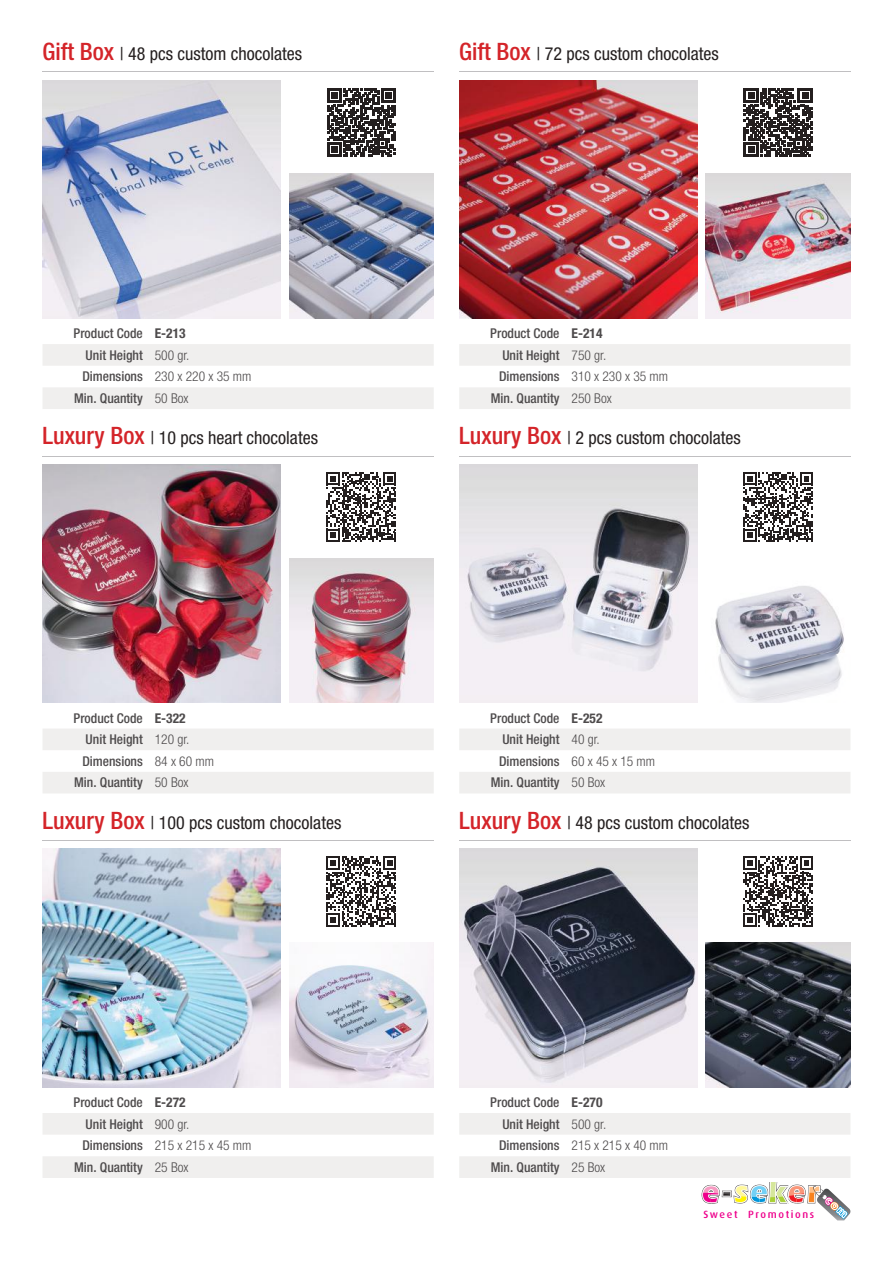
<style>
.page{position:relative;width:893px;height:1263px;background:#fff}
.page>*{position:absolute;margin:0;border:0;box-sizing:border-box;transform-origin:0 0}
.t1{font:condensed 18px "Helvetica Neue LT Pro";color:#241f1f}
.t2{font:500 condensed 13.5px "Helvetica Neue LT Pro";color:#4e4b4c}
.t3{font:300 condensed 13.5px "Helvetica Neue LT Pro";color:#4e4b4c}
.t4{font:500 10.5px "Dax";letter-spacing:.155em;color:#ee008c}
.s1{font-weight:500;font-size:24px;color:#d42429}
.s2{font-weight:700}
.s3{font-weight:300}
.s4{font-weight:500}
</style>
<div class="page">
<svg style="left:43px;top:344px;width:391px;height:65px"></svg>
<img style="left:43px;top:80px;width:238px;height:238px">
<img style="left:289px;top:174px;width:145px;height:144px">
<svg style="left:327px;top:88px;width:69px;height:69px"></svg>
<hr style="left:43px;top:72px;width:391px;height:1px;background:#c0bfc1">
<svg style="left:459px;top:344px;width:391px;height:65px"></svg>
<img style="left:459px;top:80px;width:238px;height:238px">
<img style="left:706px;top:174px;width:144px;height:144px">
<svg style="left:744px;top:88px;width:68px;height:69px"></svg>
<hr style="left:459px;top:72px;width:391px;height:1px;background:#c0bfc1">
<svg style="left:43px;top:1113px;width:391px;height:65px"></svg>
<img style="left:43px;top:849px;width:238px;height:238px">
<img style="left:289px;top:942px;width:145px;height:145px">
<svg style="left:326px;top:856px;width:70px;height:70px"></svg>
<hr style="left:43px;top:840px;width:391px;height:1px;background:#c0bfc1">
<svg style="left:459px;top:1113px;width:392px;height:107px"></svg>
<img style="left:459px;top:849px;width:238px;height:238px">
<img style="left:706px;top:942px;width:144px;height:145px">
<svg style="left:743px;top:856px;width:70px;height:70px"></svg>
<hr style="left:459px;top:840px;width:391px;height:1px;background:#c0bfc1">
<svg style="left:43px;top:729px;width:391px;height:64px"></svg>
<img style="left:43px;top:464px;width:238px;height:239px">
<img style="left:289px;top:558px;width:145px;height:145px">
<svg style="left:326px;top:472px;width:70px;height:70px"></svg>
<hr style="left:43px;top:456px;width:391px;height:1px;background:#c0bfc1">
<svg style="left:459px;top:729px;width:391px;height:64px"></svg>
<img style="left:459px;top:464px;width:238px;height:239px">
<img style="left:715px;top:586px;width:129px;height:117px">
<svg style="left:743px;top:472px;width:70px;height:70px"></svg>
<hr style="left:459px;top:456px;width:391px;height:1px;background:#c0bfc1">
<h1 class="t1" style="left:43px;top:43px;width:261px"><span class="s1">Gift Box</span> | 48 pcs custom chocolates</h1>
<p class="t2" style="left:74px;top:325px;width:114px">Product Code <span class="s2">E-213</span></p>
<p class="t2" style="left:86px;top:347px;width:105px">Unit Height <span class="s3">500 gr.</span></p>
<p class="t3" style="left:82px;top:369px;width:171px"><span class="s4">Dimensions</span> 230 x 220 x 35 mm</p>
<p class="t2" style="left:74px;top:390px;width:116px">Min. Quantity <span class="s3">50 Box</span></p>
<h1 class="t1" style="left:43px;top:427px;width:277px"><span class="s1">Luxury Box</span> | 10 pcs heart chocolates</h1>
<p class="t2" style="left:74px;top:710px;width:114px">Product Code <span class="s2">E-322</span></p>
<p class="t2" style="left:86px;top:731px;width:105px">Unit Height <span class="s3">120 gr.</span></p>
<p class="t2" style="left:82px;top:753px;width:133px">Dimensions <span class="s3">84 x 60 mm</span></p>
<p class="t2" style="left:74px;top:775px;width:116px">Min. Quantity <span class="s3">50 Box</span></p>
<h1 class="t1" style="left:43px;top:812px;width:300px"><span class="s1">Luxury Box</span> | 100 pcs custom chocolates</h1>
<p class="t2" style="left:74px;top:1094px;width:114px">Product Code <span class="s2">E-272</span></p>
<p class="t2" style="left:86px;top:1116px;width:105px">Unit Height <span class="s3">900 gr.</span></p>
<p class="t3" style="left:82px;top:1138px;width:171px"><span class="s4">Dimensions</span> 215 x 215 x 45 mm</p>
<p class="t2" style="left:74px;top:1159px;width:116px">Min. Quantity <span class="s3">25 Box</span></p>
<h1 class="t1" style="left:459px;top:43px;width:261px"><span class="s1">Gift Box</span> | 72 pcs custom chocolates</h1>
<p class="t2" style="left:490px;top:325px;width:114px">Product Code <span class="s2">E-214</span></p>
<p class="t2" style="left:502px;top:347px;width:105px">Unit Height <span class="s3">750 gr.</span></p>
<p class="t3" style="left:499px;top:369px;width:171px"><span class="s4">Dimensions</span> 310 x 230 x 35 mm</p>
<p class="t2" style="left:491px;top:390px;width:122px">Min. Quantity <span class="s3">250 Box</span></p>
<h1 class="t1" style="left:459px;top:427px;width:283px"><span class="s1">Luxury Box</span> | 2 pcs custom chocolates</h1>
<p class="t2" style="left:490px;top:710px;width:114px">Product Code <span class="s2">E-252</span></p>
<p class="t2" style="left:502px;top:731px;width:99px">Unit Height <span class="s3">40 gr.</span></p>
<p class="t2" style="left:499px;top:753px;width:158px">Dimensions <span class="s3">60 x 45 x 15 mm</span></p>
<p class="t2" style="left:491px;top:775px;width:116px">Min. Quantity <span class="s3">50 Box</span></p>
<h1 class="t1" style="left:459px;top:812px;width:292px"><span class="s1">Luxury Box</span> | 48 pcs custom chocolates</h1>
<p class="t2" style="left:490px;top:1094px;width:114px">Product Code <span class="s2">E-270</span></p>
<p class="t2" style="left:502px;top:1116px;width:105px">Unit Height <span class="s3">500 gr.</span></p>
<p class="t3" style="left:499px;top:1138px;width:171px"><span class="s4">Dimensions</span> 215 x 215 x 40 mm</p>
<p class="t2" style="left:491px;top:1159px;width:116px">Min. Quantity <span class="s3">25 Box</span></p>
<p class="t4" style="left:703px;top:1208px;width:112px">Sweet Promotions</p>
</div>
